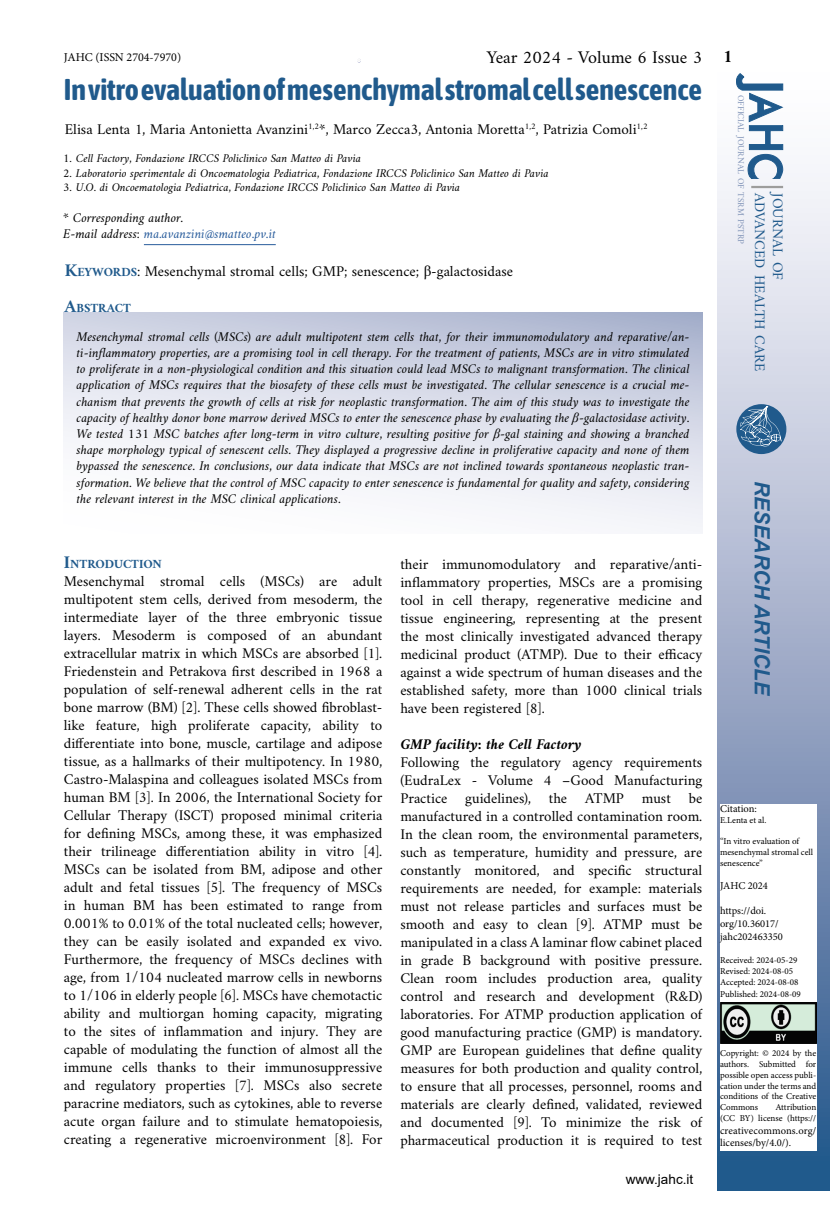
<style>
.page{position:relative;width:830px;height:1212px;background:#fff}
.page>*{position:absolute;margin:0;border:0;box-sizing:border-box;transform-origin:0 0}
.t1{font:700 30px "Asap Condensed";color:#205a8c}
.t2{font:italic 700 21px "Arial";letter-spacing:-.01em;color:#205a8c}
.t3{font:18px "Amiri";color:#000}
.t4{font:15px/18px "Amiri";color:#000;text-align:justify}
.t5{font:italic 700 15px "Amiri";color:#000}
.t6{font:14.7px/18px "Amiri";color:#205a8c}
.t7{font:italic 13.5px/16.2px "Amiri";color:#000;text-align:justify}
.t8{font:13.5px "Arial";color:#000}
.t9{font:700 12.6px "Amiri";color:#205a8c}
.t10{font:italic 12px "Amiri";color:#000}
.t11{font:12px "Minion Pro";color:#000}
.t12{font:10.5px/12.6px "Minion Pro";color:#000}
.t13{font:9px/10.8px "Minion Pro";color:#000}
.t14{font:8.85px "Amiri";color:#8093b7}
.s1{font-weight:700}
.s2{color:#275b9b}
.s3{font-weight:700;font-size:18px;color:#205a8c}
.s4{font-weight:700;font-size:12.6px;color:#205a8c}
.s5{font-family:"Times New Roman"}
.s6{font-size:18px}
</style>
<div class="page">
<svg style="left:717px;top:83px;width:112px;height:1107px;background:#b3bed4"></svg>
<div style="left:736px;top:404px;width:50px;height:50px;background:#205a8c;border-radius:50%"></div>
<svg style="left:739px;top:406px;width:42px;height:40px"></svg>
<svg style="left:734px;top:73px;width:49px;height:106px"></svg>
<hr style="left:750px;top:186px;width:32px;height:2px;background:#9d9d9c">
<div style="left:719px;top:804px;width:96px;height:199px;background:#fff"></div>
<div style="left:719px;top:1041px;width:96px;height:109px;background:#fff"></div>
<img style="left:719px;top:1003px;width:96px;height:40px">
<svg style="left:64px;top:313px;width:638px;height:220px"></svg>
<hr style="left:144px;top:244px;width:131px;height:1px;background:#275b9b">
<p class="t11" style="left:64px;top:49px;width:119px">JAHC (ISSN 2704-7970)</p>
<p class="t3" style="left:486px;top:46px;width:247px">Year 2024 - Volume 6 Issue 3 <span class="s1">1</span></p>
<h1 class="t1" style="left:64px;top:68px;width:639px">In vitro evaluation of mesenchymal stromal cell senescence</h1>
<p class="t4" style="left:65px;top:120px;width:584px">Elisa Lenta 1, Maria Antonietta Avanzini<sup>1,2</sup>*, Marco Zecca3, Antonia Moretta<sup>1,2</sup>, Patrizia Comoli<sup>1,2</sup></p>
<p class="t10" style="left:63px;top:151px;width:299px">1. Cell Factory, Fondazione IRCCS Policlinico San Matteo di Pavia</p>
<p class="t10" style="left:63px;top:165px;width:487px">2. Laboratorio sperimentale di Oncoematologia Pediatrica, Fondazione IRCCS Policlinico San Matteo di Pavia</p>
<p class="t10" style="left:63px;top:180px;width:398px">3. U.O. di Oncoematologia Pediatrica, Fondazione IRCCS Policlinico San Matteo di Pavia</p>
<p class="t7" style="left:63px;top:209px;width:214px">* Corresponding author.<br>E-mail address: <span class="s2">ma.avanzini@smatteo.pv.it</span></p>
<p class="t4" style="left:65px;top:262px;width:449px"><span class="s3">K</span><span class="s4">EYWORDS</span>: Mesenchymal stromal cells; GMP; senescence; <span class="s5">β</span>-galactosidase</p>
<p class="t9" style="left:65px;top:300px;width:68px"><span class="s6">A</span>BSTRACT</p>
<p class="t7" style="left:77px;top:328px;width:614px">Mesenchymal stromal cells (MSCs) are adult multipotent stem cells that, for their immunomodulatory and reparative/an&shy;ti-inflammatory properties, are a promising tool in cell therapy. For the treatment of patients, MSCs are in vitro stimulated to proliferate in a non-physiological condition and this situation could lead MSCs to malignant transformation. The clinical application of MSCs requires that the biosafety of these cells must be investigated. The cellular senescence is a crucial me&shy;chanism that prevents the growth of cells at risk for neoplastic transformation. The aim of this study was to investigate the capacity of healthy donor bone marrow derived MSCs to enter the senescence phase by evaluating the <span class="s5">β</span>-galactosidase activity.<br>We tested 131 MSC batches after long-term in vitro culture, resulting positive for <span class="s5">β</span>-gal staining and showing a branched shape morphology typical of senescent cells. They displayed a progressive decline in proliferative capacity and none of them bypassed the senescence. In conclusions, our data indicate that MSCs are not inclined towards spontaneous neoplastic tran&shy;sformation. We believe that the control of MSC capacity to enter senescence is fundamental for quality and safety, considering the relevant interest in the MSC clinical applications.</p>
<p class="t9" style="left:64px;top:556px;width:100px"><span class="s6">I</span>NTRODUCTION</p>
<p class="t4" style="left:64px;top:571px;width:320px">Mesenchymal stromal cells (MSCs) are adult multipotent stem cells, derived from mesoderm, the intermediate layer of the three embryonic tissue layers. Mesoderm is composed of an abundant extracellular matrix in which MSCs are absorbed [1].<br>Friedenstein and Petrakova first described in 1968 a population of self-renewal adherent cells in the rat bone marrow (BM) [2]. These cells showed fibroblast&shy;like feature, high proliferate capacity, ability to differentiate into bone, muscle, cartilage and adipose tissue, as a hallmarks of their multipotency. In 1980, Castro-Malaspina and colleagues isolated MSCs from human BM [3]. In 2006, the International Society for Cellular Therapy (ISCT) proposed minimal criteria for defining MSCs, among these, it was emphasized their trilineage differentiation ability in vitro [4].<br>MSCs can be isolated from BM, adipose and other adult and fetal tissues [5]. The frequency of MSCs in human BM has been estimated to range from 0.001% to 0.01% of the total nucleated cells; however, they can be easily isolated and expanded ex vivo.<br>Furthermore, the frequency of MSCs declines with age, from 1/104 nucleated marrow cells in newborns to 1/106 in elderly people [6]. MSCs have chemotactic ability and multiorgan homing capacity, migrating to the sites of inflammation and injury. They are capable of modulating the function of almost all the immune cells thanks to their immunosuppressive and regulatory properties [7]. MSCs also secrete paracrine mediators, such as cytokines, able to reverse acute organ failure and to stimulate hematopoiesis, creating a regenerative microenvironment [8]. For</p>
<p class="t4" style="left:400px;top:554px;width:303px">their immunomodulatory and reparative/anti&shy;inflammatory properties, MSCs are a promising tool in cell therapy, regenerative medicine and tissue engineering, representing at the present the most clinically investigated advanced therapy medicinal product (ATMP). Due to their efficacy against a wide spectrum of human diseases and the established safety, more than 1000 clinical trials have been registered [8].</p>
<p class="t5" style="left:400px;top:735px;width:183px">GMP facility: the Cell Factory</p>
<p class="t4" style="left:400px;top:752px;width:303px">Following the regulatory agency requirements (EudraLex - Volume 4 –Good Manufacturing Practice guidelines), the ATMP must be manufactured in a controlled contamination room.<br>In the clean room, the environmental parameters, such as temperature, humidity and pressure, are constantly monitored, and specific structural requirements are needed, for example: materials must not release particles and surfaces must be smooth and easy to clean [9]. ATMP must be manipulated in a class A laminar flow cabinet placed in grade B background with positive pressure.<br>Clean room includes production area, quality control and research and development (R&amp;D) laboratories. For ATMP production application of good manufacturing practice (GMP) is mandatory.<br>GMP are European guidelines that define quality measures for both production and quality control, to ensure that all processes, personnel, rooms and materials are clearly defined, validated, reviewed and documented [9]. To minimize the risk of pharmaceutical production it is required to test</p>
<p class="t8" style="left:625px;top:1170px;width:69px">www.jahc.it</p>
<p class="t14" style="left:745px;top:95px;width:151px;rotate:90deg">official journal of tsrm pstrp</p>
<p class="t6" style="left:786px;top:193px;width:179px;rotate:90deg">journal of<br>advanced health care</p>
<h2 class="t2" style="left:775px;top:481px;width:216px;rotate:90deg">RESEARCH ARTICLE</h2>
<p class="t12" style="left:719px;top:802px;width:38px">Citation:</p>
<p class="t13" style="left:719px;top:814px;width:48px">E.Lenta et al.</p>
<p class="t13" style="left:719px;top:836px;width:95px">“In vitro evaluation of mesenchymal stromal cell senescence”</p>
<p class="t12" style="left:719px;top:879px;width:49px">JAHC 2024</p>
<p class="t12" style="left:719px;top:905px;width:64px">https://doi. org/10.36017/ jahc202463350</p>
<p class="t13" style="left:719px;top:955px;width:80px">Received: 2024-05-29<br>Revised: 2024-08-05<br>Accepted: 2024-08-08</p>
<p class="t13" style="left:719px;top:989px;width:82px">Published: 2024-08-09</p>
<p class="t13" style="left:719px;top:1048px;width:98px;text-align:justify">Copyright: © 2024 by the authors. Submitted for possible open access publi&shy;cation under the terms and conditions of the Creative Commons</p>
<p class="t13" style="left:719px;top:1102px;width:98px;text-align:right">Attribution<br>(CC BY) license (https://</p>
<p class="t12" style="left:719px;top:1124px;width:98px">creativecommons.org/ licenses/by/4.0/).</p>
</div>
